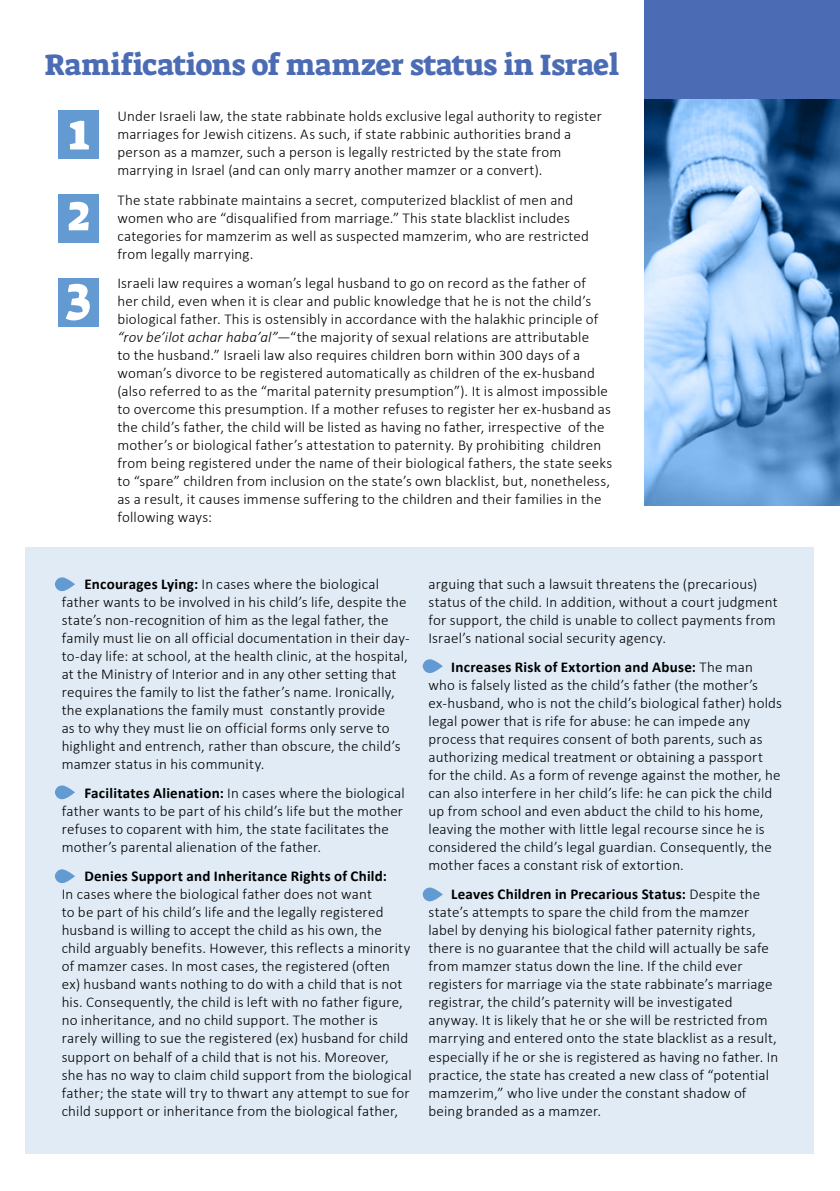
<style>
.page{position:relative;width:840px;height:1191px;background:#fff}
.page>*{position:absolute;margin:0;border:0;box-sizing:border-box;transform-origin:0 0}
.t1{font:52px/81.4px "Suez One";color:#fff;text-align:justify}
.t2{font:30px "Suez One";letter-spacing:-.01em;color:#4b6cb4}
.t3{font:300 15px/18px "Calibri";letter-spacing:.01em;color:#000}
.t4{font:700 15px "Calibri";letter-spacing:.015em;color:#000}
.s1{font-style:italic}
.s2{font-weight:700}
</style>
<div class="page">
<div style="left:58px;top:111px;width:41px;height:48px;background:#639ad2"></div>
<div style="left:58px;top:194px;width:41px;height:48px;background:#639ad2"></div>
<div style="left:58px;top:279px;width:41px;height:48px;background:#639ad2"></div>
<div style="left:26px;top:547px;width:787px;height:607px;background:#e0ebf6"></div>
<svg style="left:644px;top:98px;width:195px;height:408px"></svg>
<div style="left:644px;top:0;width:195px;height:98px;background:#4b6cb4"></div>
<svg style="left:55px;top:869px;width:20px;height:14px"></svg>
<svg style="left:55px;top:785px;width:20px;height:14px"></svg>
<svg style="left:55px;top:577px;width:20px;height:14px"></svg>
<svg style="left:422px;top:887px;width:20px;height:14px"></svg>
<svg style="left:422px;top:659px;width:20px;height:14px"></svg>
<h2 class="t2" style="left:45px;top:45px;width:575px">Ramifications of mamzer status in Israel</h2>
<p class="t3" style="left:117px;top:107px;width:486px">Under Israeli law, the state rabbinate holds exclusive legal authority to register marriages for Jewish citizens. As such if, state rabbinic authorities brand a person as a mamzer, such a person is legally restricted by the state from marrying in Israel (and can only marry another mamzer or a convert .(</p>
<p class="t3" style="left:117px;top:190px;width:473px">The state rabbinate maintains a secret, computerized blacklist of men and women who are “disqualified from marriage.” This state blacklist includes categories for mamzerim as well as suspected mamzerim, who are restricted from legally marrying.</p>
<p class="t3" style="left:117px;top:274px;width:470px">Israeli law requires a woman s’ legal husband to go on record as the father of</p>
<p class="t3" style="left:117px;top:292px;width:475px">her child, even when isit clear and public knowledge that he is not the child s’</p>
<p class="t3" style="left:117px;top:310px;width:482px">biological father. This is ostensibly in accordance with the halakhic principle of</p>
<p class="t3" style="left:117px;top:328px;width:473px"><span class="s1">“rov be’ilot achar haba’al”</span>—“the majority of sexual relations are attributable</p>
<p class="t3" style="left:117px;top:346px;width:464px">to the husband.” Israeli law also requires children born within 300 days of a</p>
<p class="t3" style="left:117px;top:364px;width:479px">woman s’ divorce to be registered automatically as children of the ex-husband</p>
<p class="t3" style="left:117px;top:382px;width:491px">(also referred to as the “marital paternity presumption”) isIt. almost impossible</p>
<p class="t3" style="left:117px;top:400px;width:494px">to overcome this presumption aIf. mother refuses to register her ex-husband as</p>
<p class="t3" style="left:568px;top:418px;width:38px">of the</p>
<h1 class="t1" style="left:67px;top:91px;width:26px">1<br>2<br>3</h1>
<p class="t3" style="left:551px;top:418px;width:52px;text-indent:-433px">the child s’ father, the child will be listed as having no father, irrespective children</p>
<p class="t3" style="left:117px;top:436px;width:496px">mother s’ or biological father s’ attestation to paternity. By prohibiting<br>from being registered under the name of their biological fathers, the state seeks to “spare” children from inclusion on the state s’ own blacklist, but, nonetheless, as a result it, causes immense suffering to the children and their families in the following ways:</p>
<p class="t3" style="left:62px;top:574px;width:346px;text-indent:23px"><span class="s2">Encourages Lying</span> In<span class="s2">:</span> cases where the biological father wants to be involved in his child s’ life, despite the state s’ non-recognition of him as the legal father, the</p>
<p class="t3" style="left:62px;top:646px;width:347px">to-day life: at school, at the health clinic, at the hospital,</p>
<p class="t3" style="left:62px;top:628px;width:349px">family must lie on all official documentation in their day-</p>
<p class="t3" style="left:62px;top:664px;width:336px">at the Ministry of Interior and in any other setting that</p>
<p class="t3" style="left:62px;top:682px;width:334px">requires the family to list the father s’ name. Ironically,</p>
<p class="t3" style="left:270px;top:700px;width:116px">constantly provide</p>
<p class="t3" style="left:62px;top:700px;width:340px">the explanations the family must<br>as to why they must lie on official forms only serve to highlight and entrench, rather than obscure, the child s’ mamzer status in his community.</p>
<p class="t3" style="left:62px;top:784px;width:344px;text-indent:23px"><span class="s2">Facilitates Alienation</span> In<span class="s2">:</span> cases where the biological father wants to be part of his child s’ life but the mother refuses to coparent with him, the state facilitates the mother s’ parental alienation of the father.</p>
<p class="t4" style="left:84px;top:866px;width:304px">Denies Support and Inheritance Rights of Child:</p>
<p class="t3" style="left:62px;top:885px;width:351px">In cases where the biological father does not want<br>to be part of his child s’ life and the legally registered husband is willing to accept the child as his own, the child arguably benefits. However, this reflects a minority of mamzer cases In. most cases, the registered (often ex) husband wants nothing to do with a child that is not his. Consequently, the child is left with no father figure, no inheritance, and no child support. The mother is rarely willing to sue the registered (ex) husband for child support on behalf of a child that is not his. Moreover, she has no way to claim child support from the biological father; the state will try to thwart any attempt to sue for child support or inheritance from the biological father,</p>
<p class="t3" style="left:428px;top:574px;width:350px">arguing that such a lawsuit threatens the (precarious( status of the child In. addition, without a court judgment for support, the child is unable to collect payments from Israel s’ national social security agency.</p>
<p class="t3" style="left:428px;top:658px;width:355px;text-indent:23px"><span class="s2">Increases Risk of Extortion and Abuse:</span> The man who is falsely listed as the child s’ father (the mother s’ ex-husband, who is not the child s’ biological father) holds legal power that is rife for abuse: he can impede any process that requires consent of both parents, such as authorizing medical treatment or obtaining a passport for the child. As a form of revenge against the mother, he can also interfere in her child s’ life: he can pick the child up from school and even abduct the child to his home, leaving the mother with little legal recourse since he is considered the child s’ legal guardian. Consequently, the mother faces a constant risk of extortion.</p>
<p class="t3" style="left:428px;top:885px;width:351px;text-indent:23px"><span class="s2">Leaves Children in Precarious Status:</span> Despite the state s’ attempts to spare the child from the mamzer label by denying his biological father paternity rights, there is no guarantee that the child will actually be safe from mamzer status down the line If. the child ever registers for marriage via the state rabbinate s’ marriage registrar, the child s’ paternity will be investigated anyway isIt. likely that he or she will be restricted from marrying and entered onto the state blacklist as a result, especially if he or she is registered as having no father In. practice, the state has created a new class of “potential mamzerim,” who live under the constant shadow of being branded as a mamzer.</p>
</div>
